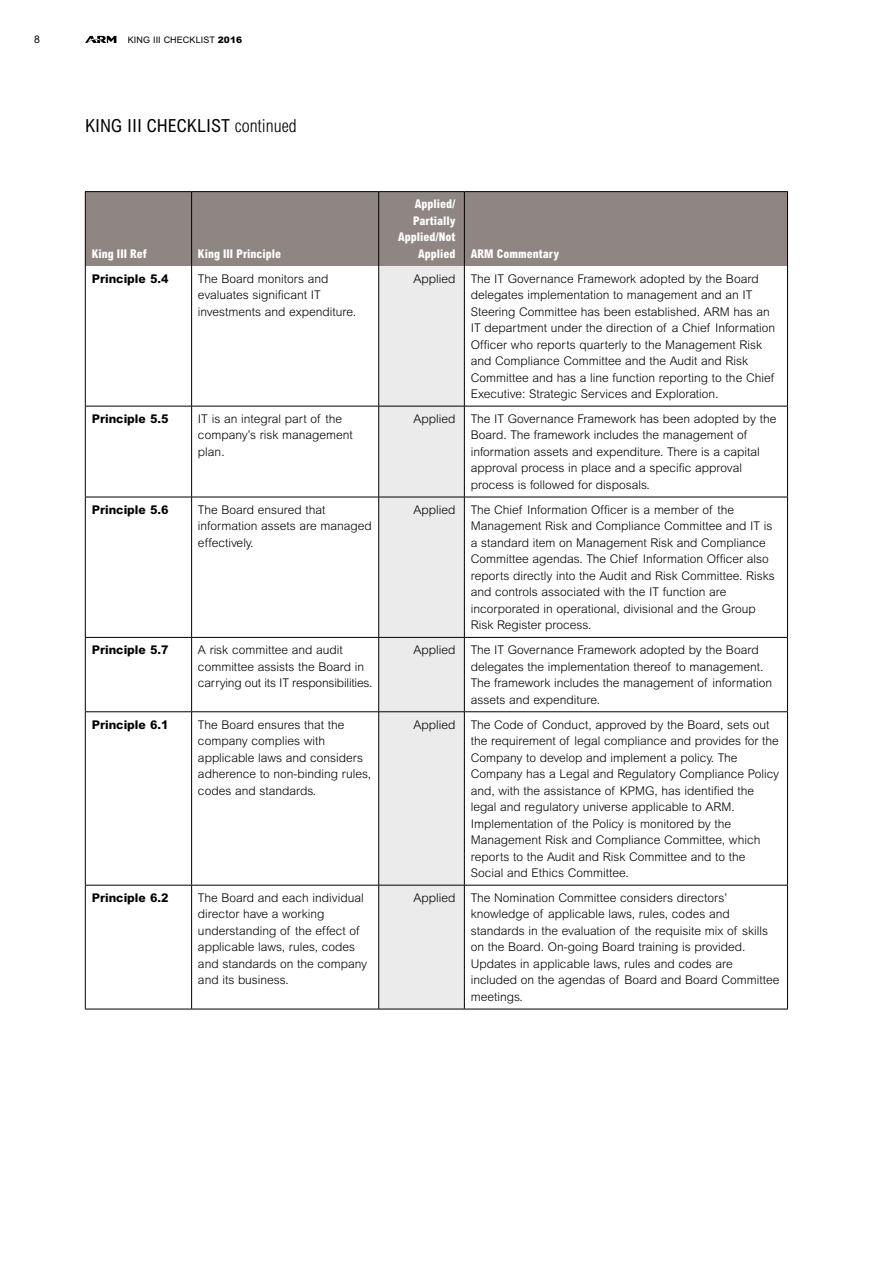
<style>
.page{position:relative;width:893px;height:1263px;background:#fff}
.page>*{position:absolute;margin:0;border:0;box-sizing:border-box;transform-origin:0 0}
.t1{font:condensed 18px "Arial MT Std";color:#000}
.t2{font:300 12px/16.5px "Arial MT Std";color:#000}
.t3{font:800 condensed 12px/16.5px "Arial MT Std";color:#fff;text-align:right}
.t4{font:800 12px "Arial MT Std";color:#000}
.t5{font:10.5px "Arial MT Std";color:#000}
.t6{font:9px "Arial MT Std";letter-spacing:.01em;color:#000}
.s1{font-weight:900}
.s2{font-weight:300}
</style>
<div class="page">
<div style="left:86px;top:192px;width:701px;height:74px;background:#8f8683"></div>
<div style="left:379px;top:266px;width:85px;height:743px;background:#ebebec"></div>
<hr style="left:85px;top:406px;width:107px;height:1px;background:#000">
<hr style="left:192px;top:406px;width:187px;height:1px;background:#000">
<hr style="left:379px;top:406px;width:85px;height:1px;background:#000">
<hr style="left:464px;top:406px;width:324px;height:1px;background:#000">
<hr style="left:85px;top:497px;width:107px;height:1px;background:#000">
<hr style="left:192px;top:497px;width:187px;height:1px;background:#000">
<hr style="left:379px;top:497px;width:85px;height:1px;background:#000">
<hr style="left:464px;top:497px;width:324px;height:1px;background:#000">
<hr style="left:85px;top:637px;width:107px;height:1px;background:#000">
<hr style="left:192px;top:637px;width:187px;height:1px;background:#000">
<hr style="left:379px;top:637px;width:85px;height:1px;background:#000">
<hr style="left:464px;top:637px;width:324px;height:1px;background:#000">
<hr style="left:85px;top:711px;width:107px;height:1px;background:#000">
<hr style="left:192px;top:711px;width:187px;height:1px;background:#000">
<hr style="left:379px;top:711px;width:85px;height:1px;background:#000">
<hr style="left:464px;top:711px;width:324px;height:1px;background:#000">
<hr style="left:85px;top:885px;width:107px;height:1px;background:#000">
<hr style="left:192px;top:885px;width:187px;height:1px;background:#000">
<hr style="left:379px;top:885px;width:85px;height:1px;background:#000">
<hr style="left:464px;top:885px;width:324px;height:1px;background:#000">
<hr style="left:85px;top:1009px;width:107px;height:1px;background:#000">
<hr style="left:192px;top:1009px;width:187px;height:1px;background:#000">
<hr style="left:379px;top:1009px;width:85px;height:1px;background:#000">
<hr style="left:464px;top:1009px;width:324px;height:1px;background:#000">
<hr style="left:85px;top:266px;width:1px;height:140px;background:#000">
<hr style="left:378px;top:266px;width:1px;height:140px;background:#000">
<hr style="left:464px;top:266px;width:1px;height:140px;background:#000">
<hr style="left:787px;top:266px;width:1px;height:140px;background:#000">
<hr style="left:85px;top:406px;width:1px;height:91px;background:#000">
<hr style="left:378px;top:406px;width:1px;height:91px;background:#000">
<hr style="left:464px;top:406px;width:1px;height:91px;background:#000">
<hr style="left:787px;top:406px;width:1px;height:91px;background:#000">
<hr style="left:85px;top:497px;width:1px;height:140px;background:#000">
<hr style="left:378px;top:497px;width:1px;height:140px;background:#000">
<hr style="left:464px;top:497px;width:1px;height:140px;background:#000">
<hr style="left:787px;top:497px;width:1px;height:140px;background:#000">
<hr style="left:85px;top:638px;width:1px;height:73px;background:#000">
<hr style="left:378px;top:638px;width:1px;height:73px;background:#000">
<hr style="left:464px;top:638px;width:1px;height:73px;background:#000">
<hr style="left:787px;top:638px;width:1px;height:73px;background:#000">
<hr style="left:85px;top:712px;width:1px;height:173px;background:#000">
<hr style="left:378px;top:712px;width:1px;height:173px;background:#000">
<hr style="left:464px;top:712px;width:1px;height:173px;background:#000">
<hr style="left:787px;top:712px;width:1px;height:173px;background:#000">
<hr style="left:85px;top:885px;width:1px;height:124px;background:#000">
<hr style="left:378px;top:885px;width:1px;height:124px;background:#000">
<hr style="left:464px;top:885px;width:1px;height:124px;background:#000">
<hr style="left:787px;top:885px;width:1px;height:124px;background:#000">
<hr style="left:85px;top:191px;width:107px;height:1px;background:#000">
<hr style="left:192px;top:191px;width:187px;height:1px;background:#000">
<hr style="left:379px;top:191px;width:85px;height:1px;background:#000">
<hr style="left:464px;top:191px;width:324px;height:1px;background:#000">
<hr style="left:85px;top:192px;width:1px;height:74px;background:#000">
<hr style="left:787px;top:192px;width:1px;height:74px;background:#000">
<hr style="left:378px;top:192px;width:1px;height:74px;background:#000">
<hr style="left:464px;top:192px;width:1px;height:74px;background:#000">
<hr style="left:191px;top:266px;width:1px;height:140px;background:#000">
<hr style="left:191px;top:406px;width:1px;height:91px;background:#000">
<hr style="left:191px;top:497px;width:1px;height:140px;background:#000">
<hr style="left:191px;top:638px;width:1px;height:73px;background:#000">
<hr style="left:191px;top:712px;width:1px;height:173px;background:#000">
<hr style="left:191px;top:885px;width:1px;height:124px;background:#000">
<hr style="left:191px;top:192px;width:1px;height:74px;background:#000">
<svg style="left:85px;top:36px;width:31px;height:7px"></svg>
<p class="t5" style="left:34px;top:33px;width:7px">8</p>
<p class="t6" style="left:128px;top:35px;width:116px">KING III CHECKLIST <span class="s1">2016</span></p>
<h1 class="t1" style="left:85px;top:115px;width:213px">KING III CHECKLIST <span class="s2">continued</span></h1>
<p class="t3" style="left:92px;top:245px;width:57px">King III Ref</p>
<p class="t3" style="left:198px;top:245px;width:85px">King III Principle</p>
<p class="t3" style="left:398px;top:196px;width:59px">Applied/<br>Partially<br>Applied/Not<br>Applied</p>
<p class="t3" style="left:471px;top:245px;width:90px">ARM Commentary</p>
<p class="t4" style="left:92px;top:271px;width:78px">Principle 5.4</p>
<p class="t2" style="left:198px;top:270px;width:160px">The Board monitors and evaluates significant IT investments and expenditure.</p>
<p class="t2" style="left:414px;top:270px;width:43px">Applied</p>
<p class="t2" style="left:471px;top:270px;width:306px">The IT Governance Framework adopted by the Board delegates implementation to management and an IT Steering Committee has been established. ARM has an IT department under the direction of a Chief Information Officer who reports quarterly to the Management Risk and Compliance Committee and the Audit and Risk Committee and has a line function reporting to the Chief Executive: Strategic Services and Exploration.</p>
<p class="t4" style="left:92px;top:411px;width:78px">Principle 5.5</p>
<p class="t2" style="left:198px;top:410px;width:156px">IT is an integral part of the company’s risk management plan.</p>
<p class="t2" style="left:414px;top:410px;width:43px">Applied</p>
<p class="t2" style="left:471px;top:410px;width:307px">The IT Governance Framework has been adopted by the Board. The framework includes the management of information assets and expenditure. There is a capital approval process in place and a specific approval process is followed for disposals.</p>
<p class="t4" style="left:92px;top:502px;width:78px">Principle 5.6</p>
<p class="t2" style="left:198px;top:501px;width:175px">The Board ensured that information assets are managed effectively.</p>
<p class="t2" style="left:414px;top:501px;width:43px">Applied</p>
<p class="t2" style="left:471px;top:501px;width:306px">The Chief Information Officer is a member of the Management Risk and Compliance Committee and IT is a standard item on Management Risk and Compliance Committee agendas. The Chief Information Officer also reports directly into the Audit and Risk Committee. Risks and controls associated with the IT function are incorporated in operational, divisional and the Group Risk Register process.</p>
<p class="t4" style="left:92px;top:643px;width:78px">Principle 5.7</p>
<p class="t2" style="left:198px;top:642px;width:176px">A risk committee and audit committee assists the Board in carrying out its IT responsibilities.</p>
<p class="t2" style="left:414px;top:642px;width:43px">Applied</p>
<p class="t2" style="left:471px;top:642px;width:303px">The IT Governance Framework adopted by the Board delegates the implementation thereof to management.<br>The framework includes the management of information assets and expenditure.</p>
<p class="t4" style="left:92px;top:717px;width:78px">Principle 6.1</p>
<p class="t2" style="left:198px;top:716px;width:175px">The Board ensures that the company complies with applicable laws and considers adherence to non-binding rules, codes and standards.</p>
<p class="t2" style="left:414px;top:716px;width:43px">Applied</p>
<p class="t2" style="left:471px;top:716px;width:310px">The Code of Conduct, approved by the Board, sets out the requirement of legal compliance and provides for the Company to develop and implement a policy. The Company has a Legal and Regulatory Compliance Policy and, with the assistance of KPMG, has identified the legal and regulatory universe applicable to ARM.<br>Implementation of the Policy is monitored by the Management Risk and Compliance Committee, which reports to the Audit and Risk Committee and to the Social and Ethics Committee.</p>
<p class="t4" style="left:92px;top:890px;width:78px">Principle 6.2</p>
<p class="t2" style="left:198px;top:889px;width:171px">The Board and each individual director have a working understanding of the effect of applicable laws, rules, codes and standards on the company and its business.</p>
<p class="t2" style="left:414px;top:889px;width:43px">Applied</p>
<p class="t2" style="left:471px;top:889px;width:310px">The Nomination Committee considers directors’ knowledge of applicable laws, rules, codes and standards in the evaluation of the requisite mix of skills on the Board. On-going Board training is provided.<br>Updates in applicable laws, rules and codes are included on the agendas of Board and Board Committee meetings.</p>
</div>
